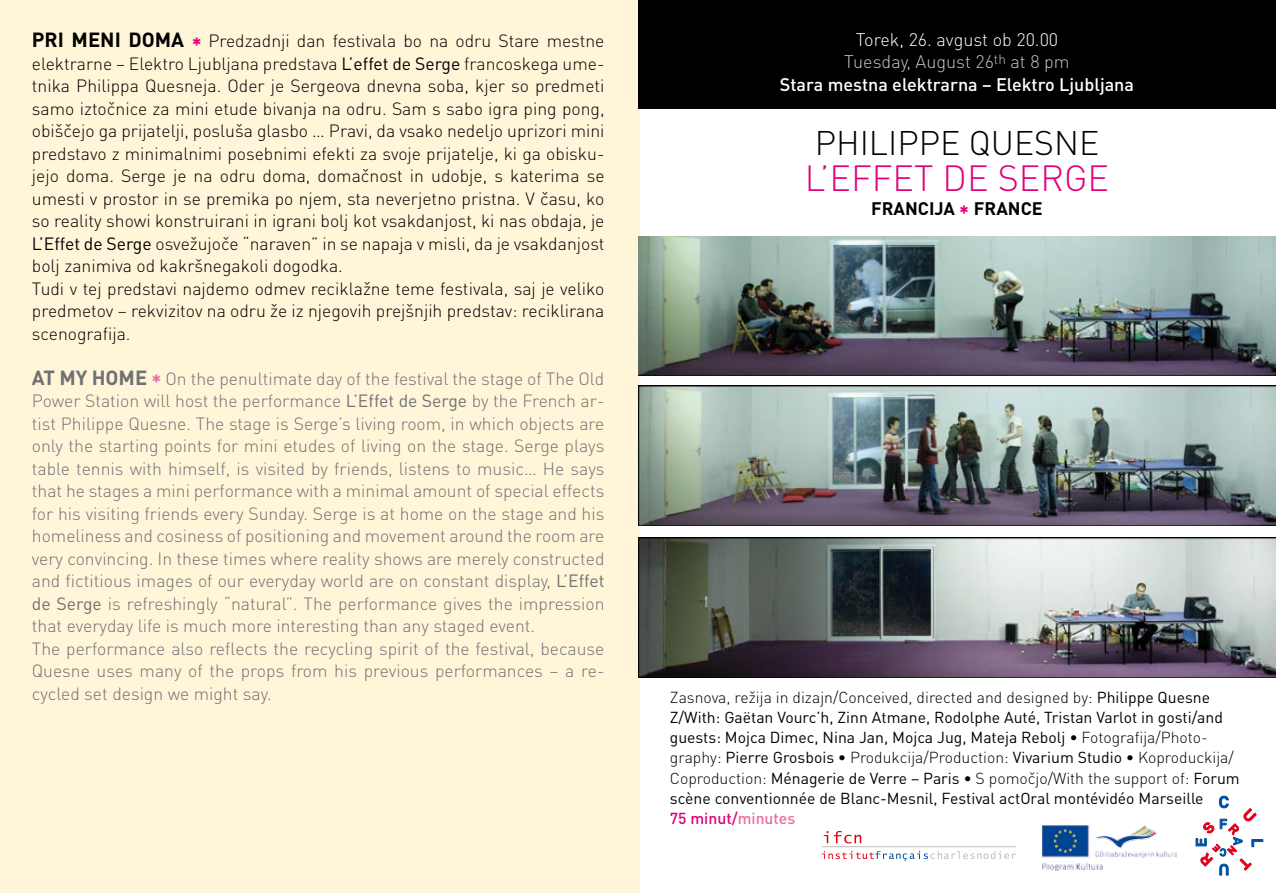
<style>
.page{position:relative;width:1276px;height:893px;background:#fff}
.page>*{position:absolute;margin:0;border:0;box-sizing:border-box;transform-origin:0 0}
.t1{font:300 36px "DIN Pro";color:#e2007a}
.t2{font:300 33.75px "DIN Pro";color:#000}
.t3{font:500 18px/22.5px "DIN Pro";color:#fff;text-align:center}
.t4{font:700 18px "DIN Pro";color:#000}
.t5{font:300 17.55px/22.5px "DIN Pro";color:#707173}
.t6{font:300 17.55px/22.5px "DIN Pro";color:#000}
.t7{font:15.75px/20.2px "DIN Pro";color:#000}
.s1{font-weight:700;font-size:20.25px}
.s2{font-weight:700;font-size:20.25px;color:#e2007a}
.s3{font-weight:400}
.s4{font-weight:700;font-size:20.25px;color:#ea6ea3}
.s5{font-weight:300}
.s6{font-weight:300;color:#c5c6c8}
.s7{font-size:20.25px;color:#e2007a}
.s8{font-weight:500;color:#e2007a}
.s9{font-weight:500;color:#ea6ea3}
</style>
<div class="page">
<div style="left:0;top:0;width:640px;height:893px;background:#fff5d8"></div>
<div style="left:638px;top:0;width:638px;height:108px;background:#000"></div>
<img style="left:638px;top:236px;width:638px;height:139px">
<img style="left:638px;top:386px;width:638px;height:139px">
<img style="left:638px;top:537px;width:638px;height:140px">
<img style="left:1041px;top:825px;width:135px;height:46px">
<svg style="left:1195px;top:796px;width:68px;height:79px"></svg>
<svg style="left:823px;top:831px;width:38px;height:12px"></svg>
<svg style="left:822px;top:851px;width:194px;height:10px"></svg>
<hr style="left:822px;top:846px;width:194px;height:1px;background:#bdbec0">
<p class="t6" style="left:32px;top:29px;width:574px"><span class="s1">PRI MENI DOMA</span> <span class="s2">*</span> Predzadnji dan festivala bo na odru Stare mestne elektrarne – Elektro Ljubljana predstava <span class="s3">L’effet de Serge</span> francoskega ume&shy;tnika Philippa Quesneja. Oder je Sergeova dnevna soba, kjer so predmeti samo iztočnice za mini etude bivanja na odru. Sam s sabo igra ping pong, obiščejo ga prijatelji, posluša glasbo … Pravi, da vsako nedeljo uprizori mini predstavo z minimalnimi posebnimi efekti za svoje prijatelje, ki ga obisku&shy;jejo doma. Serge je na odru doma, domačnost in udobje, s katerima se umesti v prostor in se premika po njem, sta neverjetno pristna. V času, ko so reality showi konstruirani in igrani bolj kot vsakdanjost, ki nas obdaja, je <span class="s3">L’Effet de Serge</span> osvežujoče “naraven” in se napaja v misli, da je vsakdanjost bolj zanimiva od kakršnegakoli dogodka.<br>Tudi v tej predstavi najdemo odmev reciklažne teme festivala, saj je veliko predmetov – rekvizitov na odru že iz njegovih prejšnjih predstav: reciklirana scenografija.</p>
<p class="t5" style="left:32px;top:367px;width:574px"><span class="s1">AT MY HOME</span> <span class="s4">*</span> On the penultimate day of the festival the stage of The Old Power Station will host the performance <span class="s3">L’Effet de Serge</span> by the French ar&shy;tist Philippe Quesne. The stage is Serge’s living room, in which objects are only the starting points for mini etudes of living on the stage. Serge plays table tennis with himself, is visited by friends, listens to music… He says that he stages a mini performance with a minimal amount of special effects for his visiting friends every Sunday. Serge is at home on the stage and his homeliness and cosiness of positioning and movement around the room are very convincing. In these times where reality shows are merely constructed and fictitious images of our everyday world are on constant display, <span class="s3">L’Effet de Serge</span> is refreshingly “natural”. The performance gives the impression that everyday life is much more interesting than any staged event.<br>The performance also reflects the recycling spirit of the festival, because Quesne uses many of the props from his previous performances – a re&shy;cycled set design we might say.</p>
<p class="t3" style="left:780px;top:27px;width:356px"><span class="s5">Torek, 26. avgust ob 20.00<br></span><span class="s6">Tuesday, August 26</span><sup>th</sup> <span class="s6">at 8 pm<br></span>Stara mestna elektrarna – Elektro Ljubljana</p>
<h2 class="t2" style="left:815px;top:120px;width:286px">PHILIPPE QUESNE</h2>
<h1 class="t1" style="left:805px;top:154px;width:306px">L’EFFET DE SERGE</h1>
<p class="t4" style="left:871px;top:197px;width:173px">FRANCIJA <span class="s7">*</span> FRANCE</p>
<p class="t7" style="left:670px;top:686px;width:571px"><span class="s5">Zasnova, režija in dizajn/Conceived, directed and designed by:</span> Philippe Quesne Z/With: Gaëtan Vourc’h, Zinn Atmane, Rodolphe Auté, Tristan Varlot in gosti/and guests: Mojca Dimec, Nina Jan, Mojca Jug, Mateja Rebolj <span class="s5">• Fotografija/Photo&shy;graphy:</span> Pierre Grosbois <span class="s5">• Produkcija/Production:</span> Vivarium Studio <span class="s5">• Koproduckija/ Coproduction:</span> Ménagerie de Verre – Paris <span class="s5">• S pomočjo/With the support of:</span> Forum scène conventionnée de Blanc-Mesnil, Festival actOral montévidéo Marseille<br><span class="s8">75 minut/</span><span class="s9">minutes</span></p>
</div>
